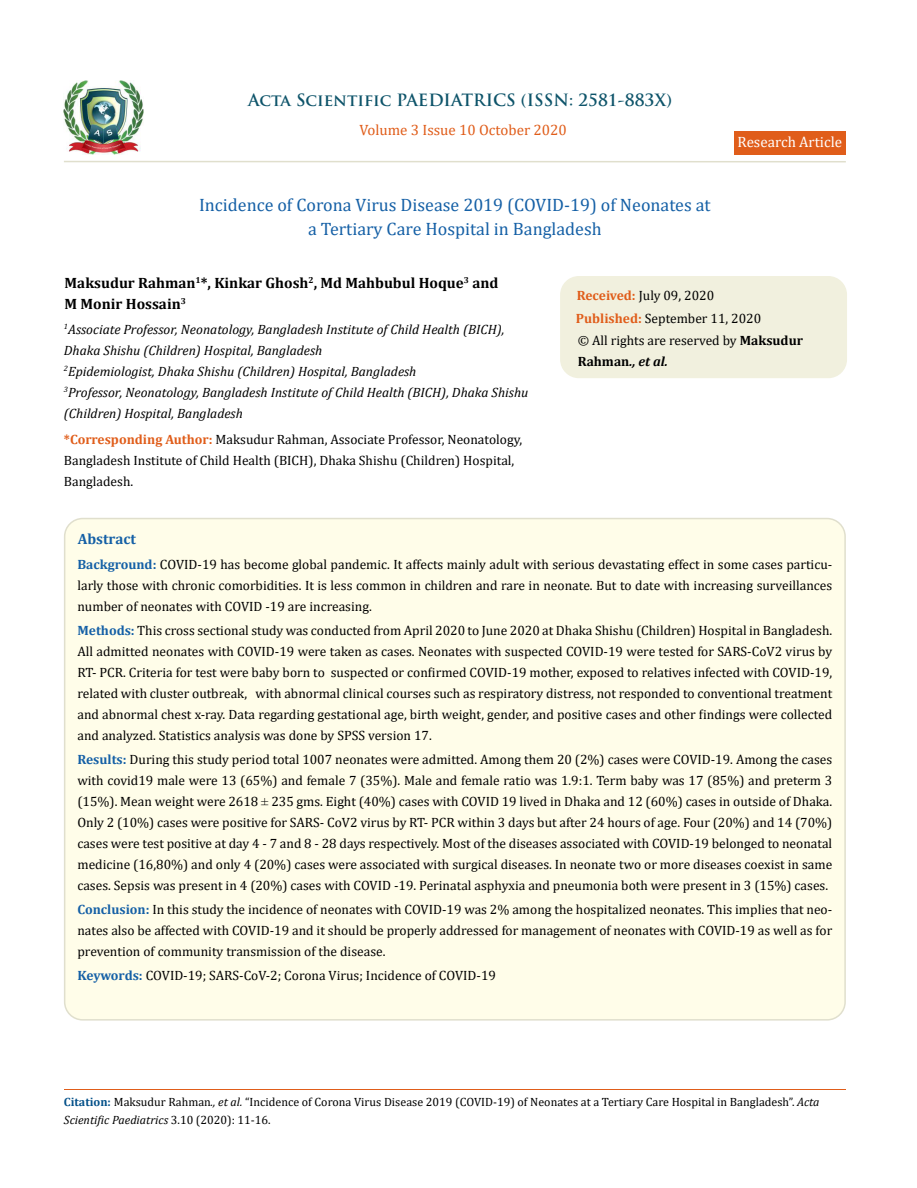
<style>
.page{position:relative;width:917px;height:1188px;background:#fff}
.page>*{position:absolute;margin:0;border:0;box-sizing:border-box;transform-origin:0 0}
.t1{font:18px/24px "Cambria";color:#1560a6;text-align:center}
.t2{font:700 16.5px "Trajan Pro";color:#0e546a}
.t3{font:700 15px/21px "Cambria";color:#000}
.t4{font:15px "Cambria";color:#e05d1a}
.t5{font:15px "Cambria";color:#fff}
.t6{font:700 15px "Cambria";color:#1560a6}
.t7{font:13.5px/21px "Cambria";color:#000;text-align:justify}
.t8{font:italic 13.5px/21px "Cambria";color:#000}
.t9{font:12px/18px "Cambria";color:#000}
.s1{font-weight:700;color:#e05d1a}
.s2{font-weight:700}
.s3{font-weight:700;font-style:italic}
.s4{font-weight:700;color:#1560a6}
.s5{font-family:"Times New Roman"}
.s6{font-weight:700;color:#035089}
.s7{font-style:italic}
</style>
<div class="page">
<img style="left:63px;top:81px;width:80px;height:74px">
<div style="left:734px;top:132px;width:111px;height:23px;background:#e05d1a"></div>
<div style="left:561px;top:277px;width:285px;height:100px;background:#f1f0de;border-radius:18px"></div>
<div style="left:560px;top:276px;width:287px;height:102px;border:2px solid #f1f0de;border-radius:18px"></div>
<div style="left:65px;top:519px;width:780px;height:501px;background:#fffde9;border-radius:18px"></div>
<hr style="left:64px;top:1089px;width:781px;height:1px;background:#e05d1a">
<hr style="left:64px;top:161px;width:781px;height:1px;background:#e0dfcd">
<p class="t2" style="left:248px;top:90px;width:425px">Acta Scientific PAEDIATRICS (ISSN: 2581-883X)</p>
<p class="t4" style="left:359px;top:121px;width:209px">Volume 3 Issue 10 October 2020</p>
<p class="t5" style="left:737px;top:133px;width:106px">Research Article</p>
<h1 class="t1" style="left:199px;top:192px;width:513px">Incidence of Corona Virus Disease 2019 (COVID-19) of Neonates at a Tertiary Care Hospital in Bangladesh</h1>
<p class="t3" style="left:65px;top:272px;width:435px">Maksudur Rahman<sup>1</sup>*, Kinkar Ghosh<sup>2</sup>, Md Mahbubul Hoque<sup>3</sup> and<br>M Monir Hossain<sup>3</sup></p>
<p class="t8" style="left:64px;top:318px;width:466px"><sup>1</sup>Associate Professor, Neonatology, Bangladesh Institute of Child Health (BICH), Dhaka Shishu (Children) Hospital, Bangladesh<br><sup>2</sup>Epidemiologist, Dhaka Shishu (Children) Hospital, Bangladesh<br><sup>3</sup>Professor, Neonatology, Bangladesh Institute of Child Health (BICH), Dhaka Shishu (Children) Hospital, Bangladesh</p>
<p class="t7" style="left:64px;top:429px;width:460px;text-align:left"><span class="s1">*Corresponding Author:</span> Maksudur Rahman, Associate Professor, Neonatology,<br>Bangladesh Institute of Child Health (BICH), Dhaka Shishu (Children) Hospital,<br>Bangladesh.</p>
<p class="t7" style="left:576px;top:284px;width:187px;line-height:23px"><span class="s1">Received:</span> July 09, 2020<br><span class="s1">Published:</span> September 11, 2020</p>
<p class="t7" style="left:577px;top:329px;width:227px">© All rights are reserved by <span class="s2">Maksudur<br>Rahman</span><span class="s3">., et al.</span></p>
<p class="t6" style="left:78px;top:529px;width:60px">Abstract</p>
<p class="t7" style="left:77px;top:553px;width:756px"><span class="s4">Background:</span> COVID-19 has become global pandemic. It affects mainly adult with serious devastating effect in some cases particu&shy;larly those with chronic comorbidities. It is less common in children and rare in neonate. But to date with increasing surveillances number of neonates with COVID -19 are increasing.</p>
<p class="t7" style="left:77px;top:619px;width:756px"><span class="s4">Methods:</span> This cross sectional study was conducted from April 2020 to June 2020 at Dhaka Shishu (Children) Hospital in Bangladesh.<br>All admitted neonates with COVID-19 were taken as cases. Neonates with suspected COVID-19 were tested for SARS-CoV2 virus by RT- PCR. Criteria for test were baby born to suspected or confirmed COVID-19 mother, exposed to relatives infected with COVID-19, related with cluster outbreak, with abnormal clinical courses such as respiratory distress, not responded to conventional treatment and abnormal chest x-ray. Data regarding gestational age, birth weight, gender, and positive cases and other findings were collected and analyzed. Statistics analysis was done by SPSS version 17.</p>
<p class="t7" style="left:77px;top:748px;width:756px"><span class="s4">Results:</span> During this study period total 1007 neonates were admitted. Among them 20 (2%) cases were COVID-19. Among the cases with covid19 male were 13 (65%) and female 7 (35%). Male and female ratio was 1.9:1. Term baby was 17 (85%) and preterm 3 (15%). Mean weight were 2618 <span class="s5">±</span> 235 gms. Eight (40%) cases with COVID 19 lived in Dhaka and 12 (60%) cases in outside of Dhaka.<br>Only 2 (10%) cases were positive for SARS- CoV2 virus by RT- PCR within 3 days but after 24 hours of age. Four (20%) and 14 (70%) cases were test positive at day 4 - 7 and 8 - 28 days respectively. Most of the diseases associated with COVID-19 belonged to neonatal medicine (16,80%) and only 4 (20%) cases were associated with surgical diseases. In neonate two or more diseases coexist in same cases. Sepsis was present in 4 (20%) cases with COVID -19. Perinatal asphyxia and pneumonia both were present in 3 (15%) cases.</p>
<p class="t7" style="left:77px;top:898px;width:756px"><span class="s4">Conclusion:</span> In this study the incidence of neonates with COVID-19 was 2% among the hospitalized neonates. This implies that neo&shy;nates also be affected with COVID-19 and it should be properly addressed for management of neonates with COVID-19 as well as for prevention of community transmission of the disease.</p>
<p class="t7" style="left:77px;top:964px;width:420px"><span class="s4">Keywords:</span> COVID-19; SARS-CoV-2; Corona Virus; Incidence of COVID-19</p>
<p class="t9" style="left:64px;top:1093px;width:757px"><span class="s6">Citation:</span> Maksudur Rahman<span class="s7">., et al.</span> “Incidence of Corona Virus Disease 2019 (COVID-19) of Neonates at a Tertiary Care Hospital in Bangladesh”. <span class="s7">Acta<br>Scientific Paediatrics</span> 3.10 (2020): 11-16.</p>
</div>
